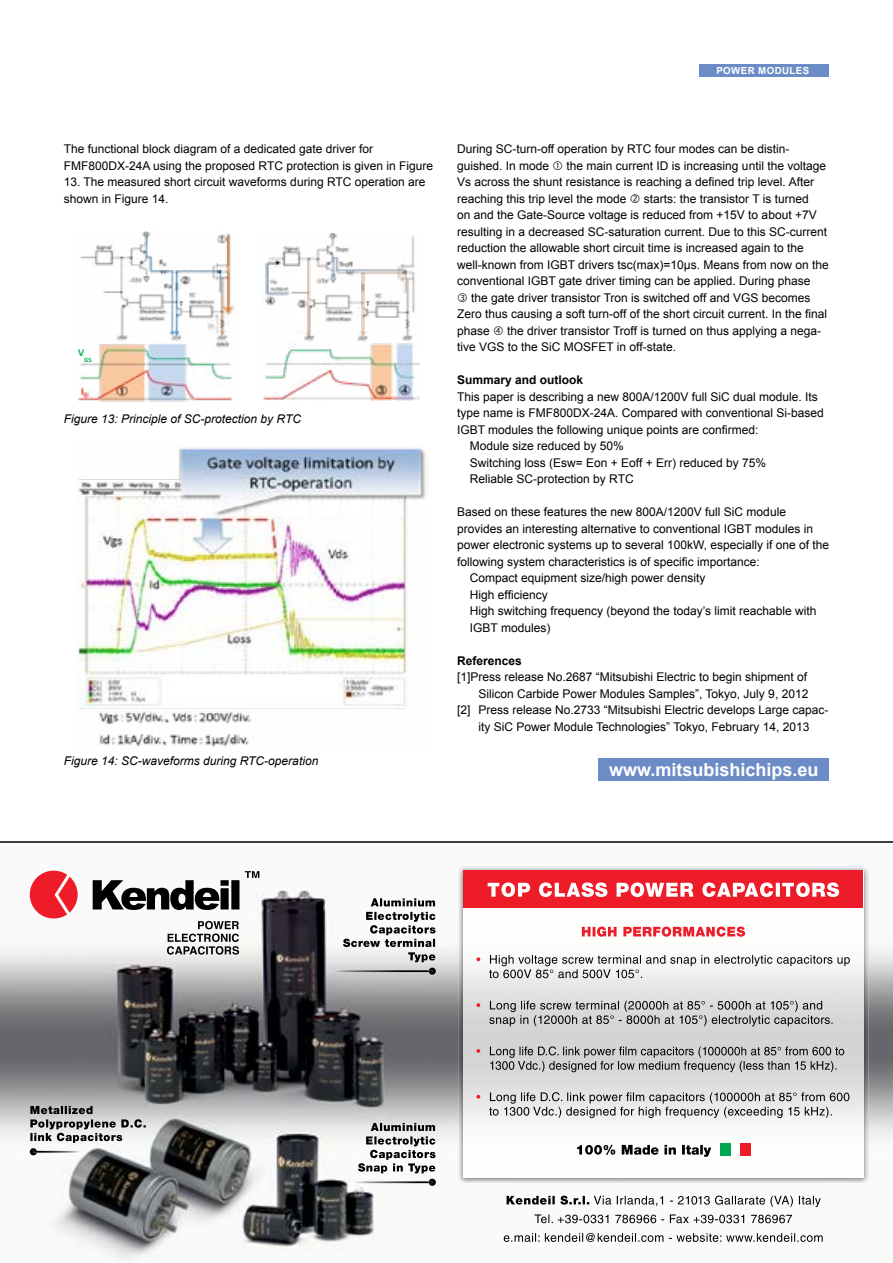
<style>
.page{position:relative;width:893px;height:1263px;background:#fff}
.page>*{position:absolute;margin:0;border:0;box-sizing:border-box;transform-origin:0 0}
.t1{font:700 18px "Arial";color:#fff}
.t2{font:12px/16.5px "Arial";color:#000}
.t3{font:italic 12px "Arial";color:#000}
.t4{font:700 12px "Arial";color:#000}
.t5{font:700 10.5px "Calibri";color:#00b050}
.t6{font:700 9.75px "Arial";letter-spacing:.04em;color:#fff}
.t7{font:8.4px "Arial";color:#000}
.t8{font:700 6.75px "Calibri";color:#00b050}
.t9{font:6.75px "Arial";color:#000}
.t10{font:6px "Arial";color:#000}
</style>
<div class="page">
<div style="left:702px;top:64px;width:127px;height:13px;background:#6c8cc7"></div>
<div style="left:598px;top:758px;width:231px;height:22px;background:#6c8cc7"></div>
<div style="left:699px;top:64px;width:128px;height:13px;background:#6c8cc7"></div>
<img style="left:78px;top:232px;width:158px;height:170px">
<img style="left:262px;top:234px;width:158px;height:166px">
<img style="left:78px;top:447px;width:348px;height:300px">
<img style="left:0;top:870px;width:893px;height:391px">
<img style="left:458px;top:866px;width:359px;height:52px">
<img style="left:817px;top:866px;width:52px;height:317px">
<img style="left:458px;top:918px;width:51px;height:265px">
<img style="left:509px;top:1177px;width:308px;height:6px">
<img style="left:463px;top:908px;width:400px;height:269px">
<svg style="left:489px;top:1092px;width:360px;height:26px;background:#c0bfbf"></svg>
<svg style="left:476px;top:1095px;width:4px;height:3px"></svg>
<svg style="left:490px;top:1046px;width:354px;height:26px;background:#aeadae"></svg>
<svg style="left:476px;top:1049px;width:4px;height:4px"></svg>
<svg style="left:489px;top:1001px;width:344px;height:25px;background:#b1b0b0"></svg>
<svg style="left:476px;top:1003px;width:4px;height:4px"></svg>
<svg style="left:489px;top:955px;width:361px;height:23px"></svg>
<svg style="left:476px;top:957px;width:4px;height:4px"></svg>
<svg style="left:582px;top:926px;width:163px;height:11px"></svg>
<svg style="left:93px;top:880px;width:146px;height:30px"></svg>
<svg style="left:245px;top:871px;width:14px;height:7px"></svg>
<svg style="left:30px;top:871px;width:48px;height:47px"></svg>
<svg style="left:167px;top:921px;width:72px;height:34px"></svg>
<div style="left:463px;top:871px;width:400px;height:37px;background:#ed1c28"></div>
<svg style="left:488px;top:882px;width:351px;height:15px"></svg>
<div style="left:730px;top:1143px;width:11px;height:13px;background:#fff"></div>
<div style="left:741px;top:1143px;width:10px;height:13px;background:#ed1c28"></div>
<div style="left:720px;top:1143px;width:10px;height:13px;background:#00a651"></div>
<svg style="left:577px;top:1145px;width:134px;height:12px"></svg>
<svg style="left:504px;top:1233px;width:319px;height:9px"></svg>
<svg style="left:534px;top:1214px;width:258px;height:9px"></svg>
<svg style="left:507px;top:1195px;width:314px;height:12px"></svg>
<img style="left:328px;top:970px;width:15px;height:2px">
<svg style="left:343px;top:912px;width:93px;height:63px"></svg>
<svg style="left:371px;top:898px;width:64px;height:8px"></svg>
<img style="left:352px;top:1181px;width:77px;height:2px">
<svg style="left:429px;top:1179px;width:7px;height:7px"></svg>
<svg style="left:358px;top:1123px;width:77px;height:50px"></svg>
<svg style="left:30px;top:1106px;width:116px;height:49px"></svg>
<hr style="left:0;top:841px;width:893px;height:2px;background:#000">
<p class="t6" style="left:716px;top:64px;width:94px">POWER MODULES</p>
<p class="t6" style="left:741px;top:64px;width:51px">CONTENT</p>
<p class="t2" style="left:64px;top:141px;width:371px">The functional block diagram of a dedicated gate driver for<br>FMF800DX-24A using the proposed RTC protection is given in Figure</p>
<p class="t2" style="left:64px;top:174px;width:363px">13. The measured short circuit waveforms during RTC operation are shown in Figure 14.</p>
<p class="t7" style="left:63px;top:173px;width:239px">&lt;&lt; Figure 12: SiC MOSFET chip with current sense terminal &gt;&gt;</p>
<p class="t5" style="left:78px;top:346px;width:8px">V</p>
<p class="t8" style="left:84px;top:355px;width:9px">GS</p>
<p class="t10" style="left:179px;top:300px;width:5px">T</p>
<p class="t10" style="left:366px;top:300px;width:5px">T</p>
<p class="t3" style="left:64px;top:411px;width:239px">Figure 13: Principle of SC-protection by RTC</p>
<p class="t3" style="left:64px;top:753px;width:256px">Figure 14: SC-waveforms during RTC-operation</p>
<p class="t2" style="left:457px;top:141px;width:334px">During SC-turn-off operation by RTC four modes can be distin&shy;guished. In mode</p>
<p class="t2" style="left:457px;top:157px;width:370px;text-indent:109px">the main current ID is increasing until the voltage<br>Vs across the shunt resistance is reaching a defined trip level. After reaching this trip level the mode</p>
<p class="t2" style="left:644px;top:190px;width:166px">starts: the transistor T is turned</p>
<p class="t2" style="left:457px;top:207px;width:361px">on and the Gate-Source voltage is reduced from +15V to about +7V</p>
<p class="t2" style="left:457px;top:223px;width:372px">resulting in a decreased SC-saturation current. Due to this SC-current</p>
<p class="t2" style="left:457px;top:240px;width:348px">reduction the allowable short circuit time is increased again to the</p>
<p class="t2" style="left:457px;top:256px;width:373px">well-known from IGBT drivers tsc(max)=10µs. Means from now on the</p>
<p class="t2" style="left:457px;top:273px;width:355px">conventional IGBT gate driver timing can be applied. During phase</p>
<p class="t2" style="left:471px;top:289px;width:341px">the gate driver transistor Tron is switched off and VGS becomes</p>
<p class="t2" style="left:457px;top:306px;width:371px">Zero thus causing a soft turn-off of the short circuit current. In the final</p>
<p class="t2" style="left:457px;top:322px;width:34px">phase</p>
<p class="t9" style="left:571px;top:306px;width:6px">T</p>
<p class="t2" style="left:457px;top:322px;width:366px;text-indent:50px">the driver transistor Troff is turned on thus applying a nega&shy;tive VGS to the SiC MOSFET in off-state.</p>
<p class="t4" style="left:457px;top:372px;width:128px">Summary and outlook</p>
<p class="t2" style="left:457px;top:388px;width:362px">This paper is describing a new 800A/1200V full SiC dual module. Its</p>
<p class="t2" style="left:457px;top:405px;width:368px">type name is FMF800DX-24A. Compared with conventional Si-based</p>
<p class="t2" style="left:457px;top:421px;width:303px">IGBT modules the following unique points are confirmed:</p>
<p class="t2" style="left:470px;top:438px;width:156px">Module size reduced by 50%</p>
<p class="t2" style="left:470px;top:454px;width:298px">Switching loss (Esw= Eon + Eoff + Err) reduced by 75%</p>
<p class="t2" style="left:470px;top:471px;width:165px">Reliable SC-protection by RTC</p>
<p class="t2" style="left:457px;top:504px;width:330px">Based on these features the new 800A/1200V full SiC module</p>
<p class="t2" style="left:457px;top:520px;width:357px">provides an interesting alternative to conventional IGBT modules in</p>
<p class="t2" style="left:457px;top:537px;width:374px">power electronic systems up to several 100kW, especially if one of the</p>
<p class="t2" style="left:457px;top:553px;width:304px">following system characteristics is of specific importance:</p>
<p class="t2" style="left:470px;top:570px;width:237px">Compact equipment size/high power density</p>
<p class="t2" style="left:470px;top:586px;width:80px">High efficiency</p>
<p class="t2" style="left:470px;top:603px;width:348px">High switching frequency (beyond the today’s limit reachable with</p>
<p class="t2" style="left:470px;top:619px;width:82px">IGBT modules)</p>
<p class="t4" style="left:457px;top:653px;width:66px">References</p>
<p class="t2" style="left:457px;top:669px;width:352px">[1]Press release No.2687 “Mitsubishi Electric to begin shipment of</p>
<p class="t2" style="left:478px;top:685px;width:331px">Silicon Carbide Power Modules Samples”, Tokyo, July 9, 2012</p>
<p class="t2" style="left:457px;top:702px;width:373px">[2] Press release No.2733 “Mitsubishi Electric develops Large capac-</p>
<p class="t2" style="left:478px;top:718px;width:333px">ity SiC Power Module Technologies” Tokyo, February 14, 2013</p>
<h1 class="t1" style="left:609px;top:758px;width:211px">www.mitsubishichips.eu</h1>
</div>
